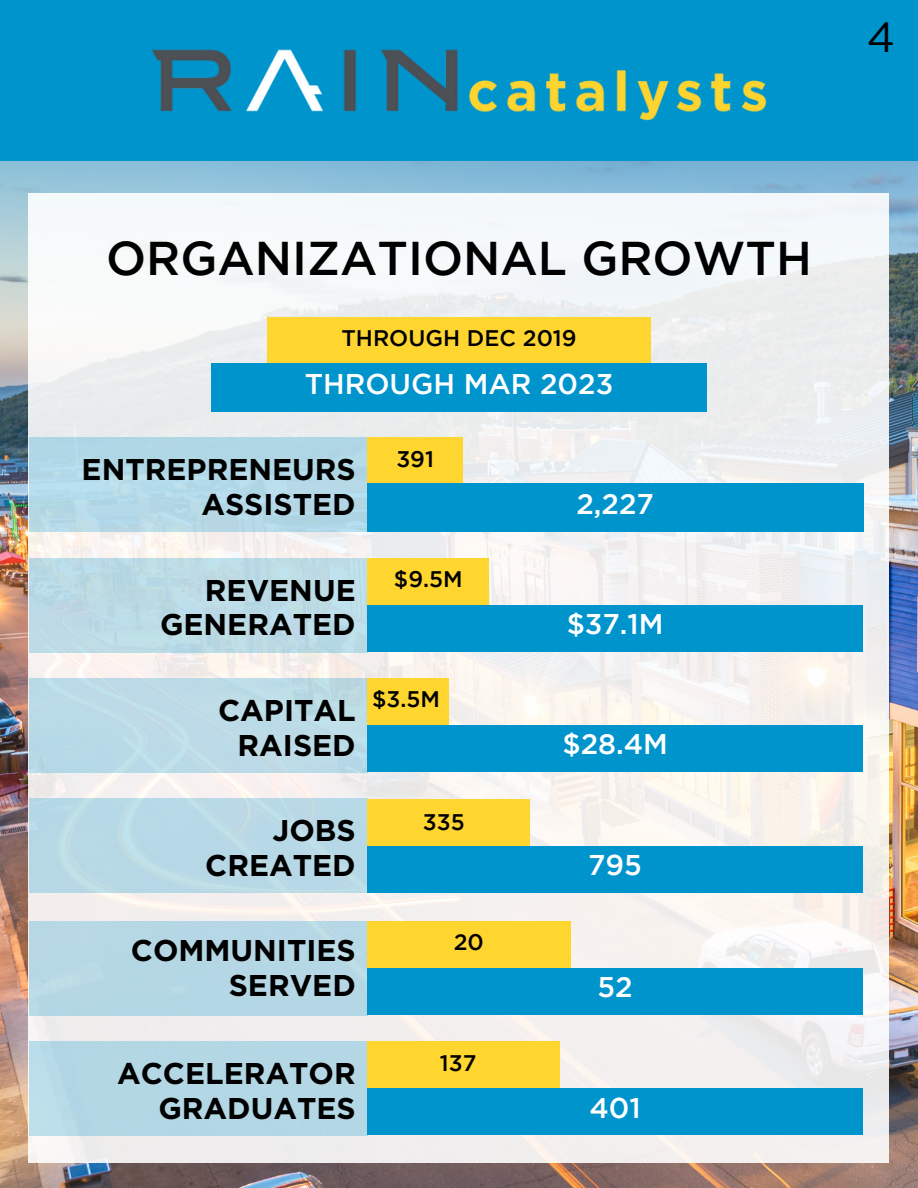
<style>
.page{position:relative;width:918px;height:1188px;background:#fff}
.page>*{position:absolute;margin:0;border:0;box-sizing:border-box;transform-origin:0 0}
.t1{font:500 47.25px "Gotham";color:#000}
.t2{font:42px "Gotham";color:#000}
.t3{font:700 30px "Gotham";color:#000}
.t4{font:500 28.5px "Gotham";color:#fff}
.t5{font:500 22.5px "Gotham";color:#000}
</style>
<div class="page">
<img style="left:0;top:161px;width:918px;height:1027px">
<div style="left:0;top:0;width:918px;height:161px;background:#0094cc"></div>
<img style="left:152px;top:49px;width:615px;height:72px">
<div style="left:29px;top:193px;width:860px;height:969px;background:#f3f1f0"></div>
<div style="left:29px;top:1041px;width:338px;height:94px;background:#b3d7e4"></div>
<div style="left:29px;top:798px;width:338px;height:95px;background:#b7d8e6"></div>
<div style="left:29px;top:438px;width:338px;height:94px;background:#b2d7e6"></div>
<div style="left:29px;top:558px;width:338px;height:94px;background:#bddae5"></div>
<div style="left:29px;top:678px;width:338px;height:95px;background:#bcdae7"></div>
<div style="left:29px;top:921px;width:338px;height:94px;background:#b5d7e5"></div>
<div style="left:367px;top:438px;width:96px;height:47px;background:#ffd530"></div>
<div style="left:367px;top:483px;width:496px;height:49px;background:#0094cc"></div>
<div style="left:367px;top:558px;width:122px;height:47px;background:#ffd530"></div>
<div style="left:367px;top:605px;width:496px;height:47px;background:#0094cc"></div>
<div style="left:268px;top:317px;width:382px;height:48px;background:#ffd530"></div>
<div style="left:211px;top:363px;width:496px;height:49px;background:#0094cc"></div>
<div style="left:367px;top:678px;width:81px;height:47px;background:#ffd530"></div>
<div style="left:367px;top:725px;width:496px;height:47px;background:#0094cc"></div>
<div style="left:367px;top:799px;width:163px;height:47px;background:#ffd530"></div>
<div style="left:367px;top:846px;width:496px;height:47px;background:#0094cc"></div>
<div style="left:367px;top:921px;width:203px;height:47px;background:#ffd530"></div>
<div style="left:367px;top:968px;width:496px;height:47px;background:#0094cc"></div>
<div style="left:367px;top:1041px;width:193px;height:47px;background:#ffd530"></div>
<div style="left:367px;top:1088px;width:496px;height:47px;background:#0094cc"></div>
<p class="t2" style="left:867px;top:12px;width:30px">4</p>
<p class="t1" style="left:106px;top:240px;width:707px">ORGANIZATIONAL GROWTH</p>
<p class="t5" style="left:341px;top:330px;width:237px">THROUGH DEC 2019</p>
<p class="t4" style="left:305px;top:373px;width:310px">THROUGH MAR 2023</p>
<p class="t3" style="left:82px;top:452px;width:276px">ENTREPRENEURS</p>
<p class="t3" style="left:201px;top:487px;width:156px">ASSISTED</p>
<p class="t5" style="left:396px;top:450px;width:39px">391</p>
<p class="t3" style="left:205px;top:573px;width:152px">REVENUE</p>
<p class="t3" style="left:160px;top:607px;width:197px">GENERATED</p>
<p class="t5" style="left:394px;top:571px;width:70px">$9.5M</p>
<p class="t3" style="left:218px;top:693px;width:139px">CAPITAL</p>
<p class="t3" style="left:238px;top:728px;width:120px">RAISED</p>
<p class="t5" style="left:372px;top:691px;width:69px">$3.5M</p>
<p class="t3" style="left:273px;top:813px;width:85px">JOBS</p>
<p class="t3" style="left:205px;top:848px;width:152px">CREATED</p>
<p class="t3" style="left:131px;top:933px;width:226px">COMMUNITIES</p>
<p class="t3" style="left:229px;top:968px;width:129px">SERVED</p>
<p class="t5" style="left:423px;top:814px;width:43px">335</p>
<p class="t5" style="left:454px;top:934px;width:32px">20</p>
<p class="t3" style="left:117px;top:1056px;width:240px">ACCELERATOR</p>
<p class="t3" style="left:158px;top:1091px;width:199px">GRADUATES</p>
<p class="t5" style="left:440px;top:1055px;width:38px">137</p>
<p class="t4" style="left:576px;top:493px;width:79px">2,227</p>
<p class="t4" style="left:567px;top:614px;width:98px">$37.1M</p>
<p class="t4" style="left:562px;top:733px;width:107px">$28.4M</p>
<p class="t4" style="left:588px;top:854px;width:55px">795</p>
<p class="t4" style="left:598px;top:976px;width:37px">52</p>
<p class="t4" style="left:589px;top:1097px;width:53px">401</p>
</div>
